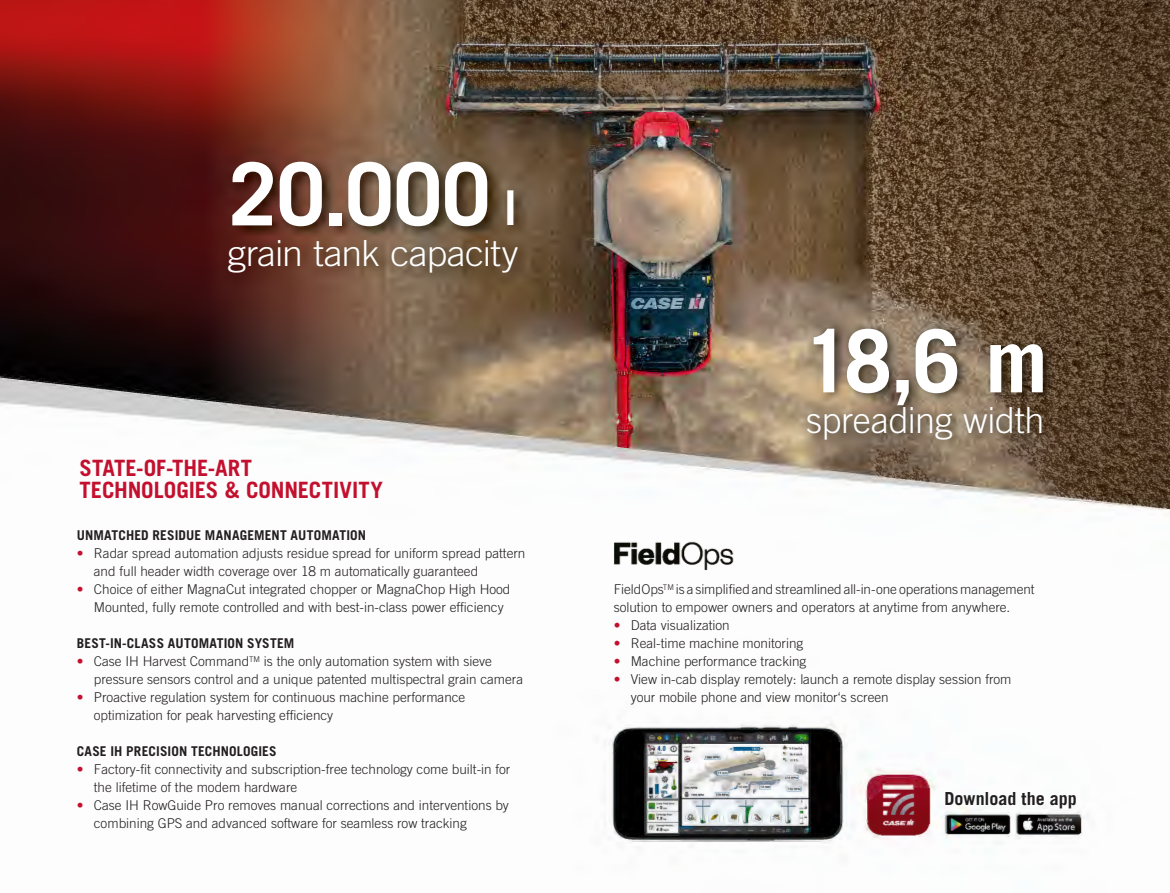
<style>
.page{position:relative;width:1170px;height:893px;background:#fff}
.page>*{position:absolute;margin:0;border:0;box-sizing:border-box;transform-origin:0 0}
.Fließtext_2021{font:700 87px "Trade Gothic LT Pro";letter-spacing:-.005em;color:#fff}
.Fließtext_2021-2{font:300 36px "Trade Gothic LT Pro";letter-spacing:-.015em;color:#fff;scale:1.04 1}
.Fließtext_2021-3{font:300 36px "Trade Gothic LT Pro";letter-spacing:-.015em;color:#fff}
.Fließtext_2021-4{font:700 22.5px "Trade Gothic LT Pro";color:#c3102e}
.SUBLINE___Headline_groß{font:700 18px "Trade Gothic LT Pro";color:#231f20}
.Fließtext_2021-5{font:300 13.5px/18px "Trade Gothic LT Pro";color:#231f20}
.t1{font:700 13.5px "Trade Gothic LT Pro";letter-spacing:.01em;color:#231f20}
.s1{font-size:48px}
.s2{font-family:"Trade Gothic LT Std";font-weight:700;color:#c3102e}
</style>
<div class="page">
<img style="left:0;top:0;width:1169px;height:844px">
<p class="Fließtext_2021" style="left:229px;top:141px;width:290px">20.000 <span class="s1">l</span></p>
<p class="Fließtext_2021-2" style="left:227px;top:232px;width:281px">grain tank capacity</p>
<p class="Fließtext_2021-4" style="left:79px;top:454px;width:174px">STATE-OF-THE-ART</p>
<p class="Fließtext_2021-4" style="left:79px;top:477px;width:305px">TECHNOLOGIES &amp; CONNECTIVITY</p>
<p class="t1" style="left:77px;top:527px;width:291px">UNMATCHED RESIDUE MANAGEMENT AUTOMATION</p>
<p class="Fließtext_2021-5" style="left:94px;top:544px;width:433px;text-indent:-17px"><span class="s2">•</span> Radar spread automation adjusts residue spread for uniform spread pattern and full header width coverage over 18 m automatically guaranteed</p>
<p class="Fließtext_2021-5" style="left:94px;top:580px;width:418px;text-indent:-17px"><span class="s2">•</span> Choice of either MagnaCut integrated chopper or MagnaChop High Hood<br>Mounted, fully remote controlled and with best-in-class power efficiency</p>
<p class="t1" style="left:77px;top:635px;width:219px">BEST-IN-CLASS AUTOMATION SYSTEM</p>
<p class="Fließtext_2021-5" style="left:94px;top:652px;width:431px;text-indent:-17px"><span class="s2">•</span> Case IH Harvest Command<sup>TM</sup> is the only automation system with sieve pressure sensors control and a unique patented multispectral grain camera</p>
<p class="Fließtext_2021-5" style="left:94px;top:688px;width:373px;text-indent:-17px"><span class="s2">•</span> Proactive regulation system for continuous machine performance optimization for peak harvesting efficiency</p>
<p class="t1" style="left:77px;top:743px;width:201px">CASE IH PRECISION TECHNOLOGIES</p>
<p class="Fließtext_2021-5" style="left:94px;top:760px;width:418px;text-indent:-17px"><span class="s2">•</span> Factory-fit connectivity and subscription-free technology come built-in for the lifetime of the modem hardware</p>
<p class="Fließtext_2021-5" style="left:94px;top:796px;width:416px;text-indent:-17px"><span class="s2">•</span> Case IH RowGuide Pro removes manual corrections and interventions by combining GPS and advanced software for seamless row tracking</p>
<p class="Fließtext_2021" style="left:802px;top:308px;width:246px">18,6 m</p>
<p class="Fließtext_2021-3" style="left:806px;top:399px;width:240px">spreading width</p>
<p class="Fließtext_2021-5" style="left:613px;top:580px;width:422px">FieldOps<sup>TM</sup> is a simplified and streamlined all-in-one operations management solution to empower owners and operators at anytime from anywhere.</p>
<p class="Fließtext_2021-5" style="left:613px;top:616px;width:117px"><span class="s2">•</span> Data visualization</p>
<p class="Fließtext_2021-5" style="left:613px;top:634px;width:191px"><span class="s2">•</span> Real-time machine monitoring</p>
<p class="Fließtext_2021-5" style="left:613px;top:652px;width:194px"><span class="s2">•</span> Machine performance tracking</p>
<p class="Fließtext_2021-5" style="left:630px;top:670px;width:382px;text-indent:-17px"><span class="s2">•</span> View in-cab display remotely: launch a remote display session from your mobile phone and view monitor‘s screen</p>
<p class="SUBLINE___Headline_groß" style="left:944px;top:787px;width:134px">Download the app</p>
</div>
